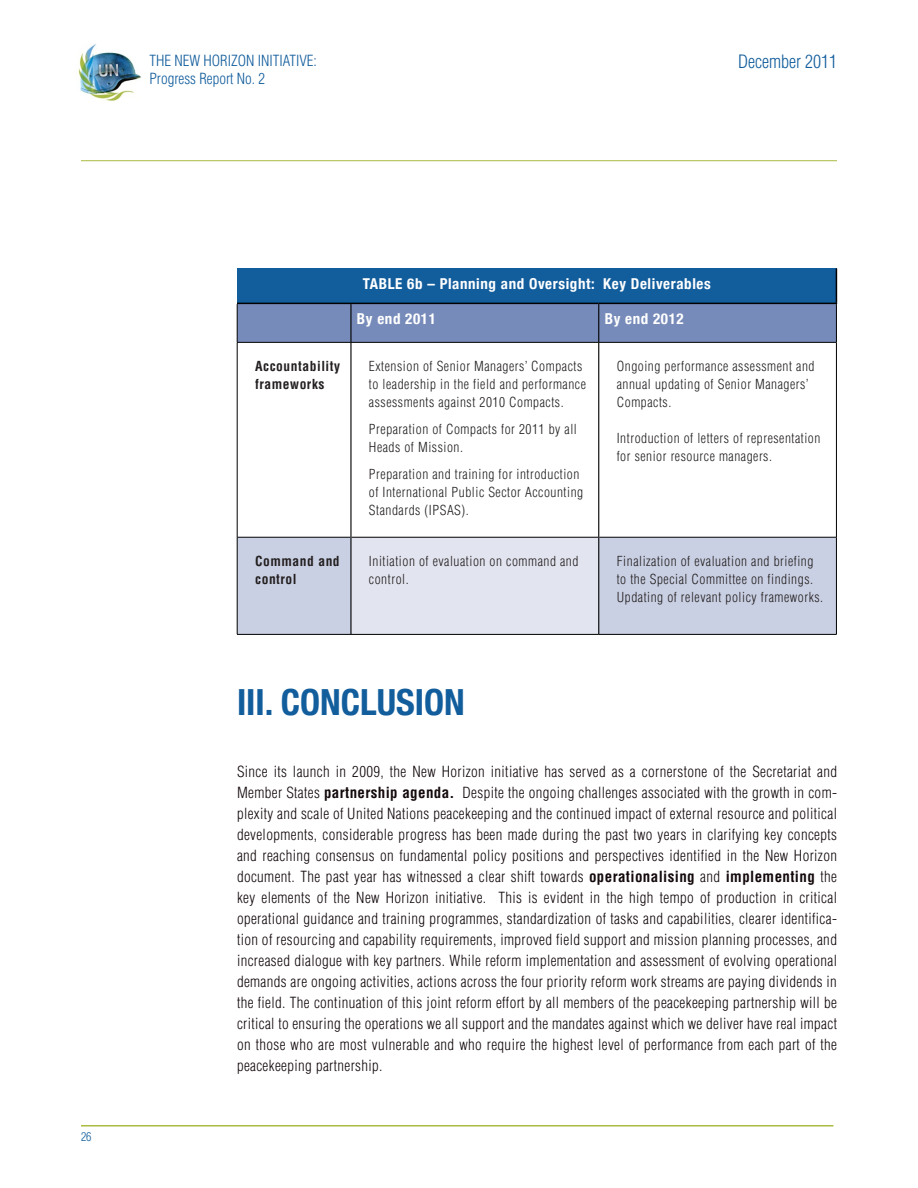
<style>
.page{position:relative;width:918px;height:1188px;background:#fff}
.page>*{position:absolute;margin:0;border:0;box-sizing:border-box;transform-origin:0 0}
.t1{font:700 condensed 36px "Helvetica Neue";color:#125d9c}
.t2{font:300 condensed 18px "Helvetica";color:#125d9c}
.t3{font:300 condensed 15px/21px "Helvetica";letter-spacing:.025em;color:#13090b;text-align:justify}
.t4{font:700 condensed 15px "Helvetica Neue";letter-spacing:.04em;color:#fff}
.t5{font:300 condensed 15px/18px "Helvetica";color:#125d9c}
.t6{font:300 condensed 13.5px/18px "Helvetica";letter-spacing:.04em;color:#231f20}
.t7{font:700 condensed 13.5px/18px "Helvetica";letter-spacing:.04em;color:#231f20}
.t8{font:300 condensed 12px "Helvetica";color:#125d9c}
.s1{font-weight:700}
</style>
<div class="page">
<div style="left:237px;top:268px;width:599px;height:35px;background:#125d9c"></div>
<div style="left:238px;top:304px;width:598px;height:38px;background:#778bba"></div>
<svg style="left:238px;top:343px;width:598px;height:194px"></svg>
<div style="left:238px;top:538px;width:598px;height:96px;background:#cad0e3"></div>
<div style="left:351px;top:537px;width:248px;height:97px;background:#e2e4ef"></div>
<hr style="left:836px;top:268px;width:1px;height:35px;background:#000">
<hr style="left:237px;top:342px;width:114px;height:1px;background:#000">
<hr style="left:351px;top:342px;width:248px;height:1px;background:#000">
<hr style="left:599px;top:342px;width:238px;height:1px;background:#000">
<hr style="left:836px;top:343px;width:1px;height:194px;background:#000">
<hr style="left:237px;top:537px;width:113px;height:1px;background:#000">
<hr style="left:352px;top:537px;width:246px;height:1px;background:#000">
<hr style="left:599px;top:537px;width:238px;height:1px;background:#000">
<hr style="left:237px;top:634px;width:114px;height:1px;background:#000">
<hr style="left:351px;top:634px;width:248px;height:1px;background:#000">
<hr style="left:599px;top:634px;width:238px;height:1px;background:#000">
<hr style="left:237px;top:343px;width:1px;height:194px;background:#000">
<hr style="left:237px;top:537px;width:1px;height:97px;background:#000">
<hr style="left:836px;top:537px;width:1px;height:97px;background:#000">
<hr style="left:350px;top:304px;width:2px;height:38px;background:#000">
<hr style="left:598px;top:304px;width:1px;height:38px;background:#000">
<hr style="left:350px;top:343px;width:2px;height:194px;background:#000">
<hr style="left:598px;top:343px;width:1px;height:194px;background:#000">
<hr style="left:350px;top:537px;width:2px;height:97px;background:#000">
<hr style="left:598px;top:537px;width:1px;height:97px;background:#000">
<hr style="left:237px;top:303px;width:114px;height:1px;background:#000">
<hr style="left:351px;top:303px;width:248px;height:1px;background:#000">
<hr style="left:599px;top:303px;width:238px;height:1px;background:#000">
<hr style="left:237px;top:304px;width:1px;height:38px;background:#000">
<hr style="left:836px;top:304px;width:1px;height:38px;background:#000">
<hr style="left:81px;top:1125px;width:752px;height:2px;background:#aabc41">
<img style="left:78px;top:44px;width:63px;height:57px">
<hr style="left:81px;top:160px;width:756px;height:1px;background:#aabc41">
<p class="t5" style="left:149px;top:51px;width:169px">The New Horizon In itiative:<br>Progress Report No. 2</p>
<p class="t2" style="left:738px;top:51px;width:100px">December 2011</p>
<p class="t8" style="left:81px;top:1129px;width:12px">26</p>
<p class="t4" style="left:363px;top:274px;width:349px">TABLE 6b – Planning and Oversight: Key Deliverables</p>
<p class="t4" style="left:357px;top:310px;width:80px">By end 2011</p>
<p class="t4" style="left:605px;top:310px;width:80px">By end 2012</p>
<p class="t7" style="left:255px;top:357px;width:87px">Accountability frameworks</p>
<p class="t6" style="left:369px;top:357px;width:219px">Extension of Senior Managers’ Compacts to leadership in the field and performance assessments against 2010 Compacts.</p>
<p class="t6" style="left:369px;top:420px;width:209px">Preparation of Compacts for 2011 by all<br>Heads of Mission.</p>
<p class="t6" style="left:369px;top:465px;width:216px">Preparation and training for introduction of I nternational Public Sector Accounting<br>Standards (I PSAS).</p>
<p class="t6" style="left:617px;top:357px;width:199px">Ongoing performance assessment and annual updating of Senior Managers’<br>Compacts.</p>
<p class="t6" style="left:617px;top:429px;width:205px">I ntroduction of letters of representation for senior resource managers.</p>
<p class="t7" style="left:255px;top:552px;width:86px">Command and control</p>
<p class="t6" style="left:369px;top:552px;width:211px">I nitiation of evaluation on command and control.</p>
<p class="t6" style="left:617px;top:552px;width:208px">Finalization of evaluation and briefing to the Special Committee on findings.<br>Updating of relevant policy frameworks.</p>
<h1 class="t1" style="left:237px;top:680px;width:122px">III. CONCLUSIO</h1>
<h1 class="t1" style="left:444px;top:680px;width:22px">N</h1>
<p class="t3" style="left:237px;top:761px;width:602px">Since its launch in 2009, the New Horizon initiative has served as a cornerstone of the Secretariat and Member States <span class="s1">partnership agenda.</span> Despite the ongoing challenges associated with the growth in com&shy;plexity and scale of United Nations peacekeeping and the continued impact of external resource and political developments, considerable progress has been made during the past two years in clarifying key concepts and reaching consensus on fundamental policy positions and perspectives identified in the New Horizon document. The past year has witnessed a clear shift towards <span class="s1">operationalising</span> and <span class="s1">implementing</span> the key elements of the New Horizon initiative. This is evident in the high tempo of production in critical operational guidance and training programmes, standardization of tasks and capabilities, clearer identifica&shy;tion of resourcing and capability requirements, improved field support and mission planning processes, and increased dialogue with key partners. While reform implementation and assessment of evolving operational demands are ongoing activities, actions across the four priority reform work streams are paying dividends in the field. The continuation of this joint reform effort by all members of the peacekeeping partnership will be critical to ensuring the operations we all support and the mandates against which we deliver have real impact on those who are most vulnerable and who require the highest level of performance from each part of the peacekeeping partnership.</p>
</div>
